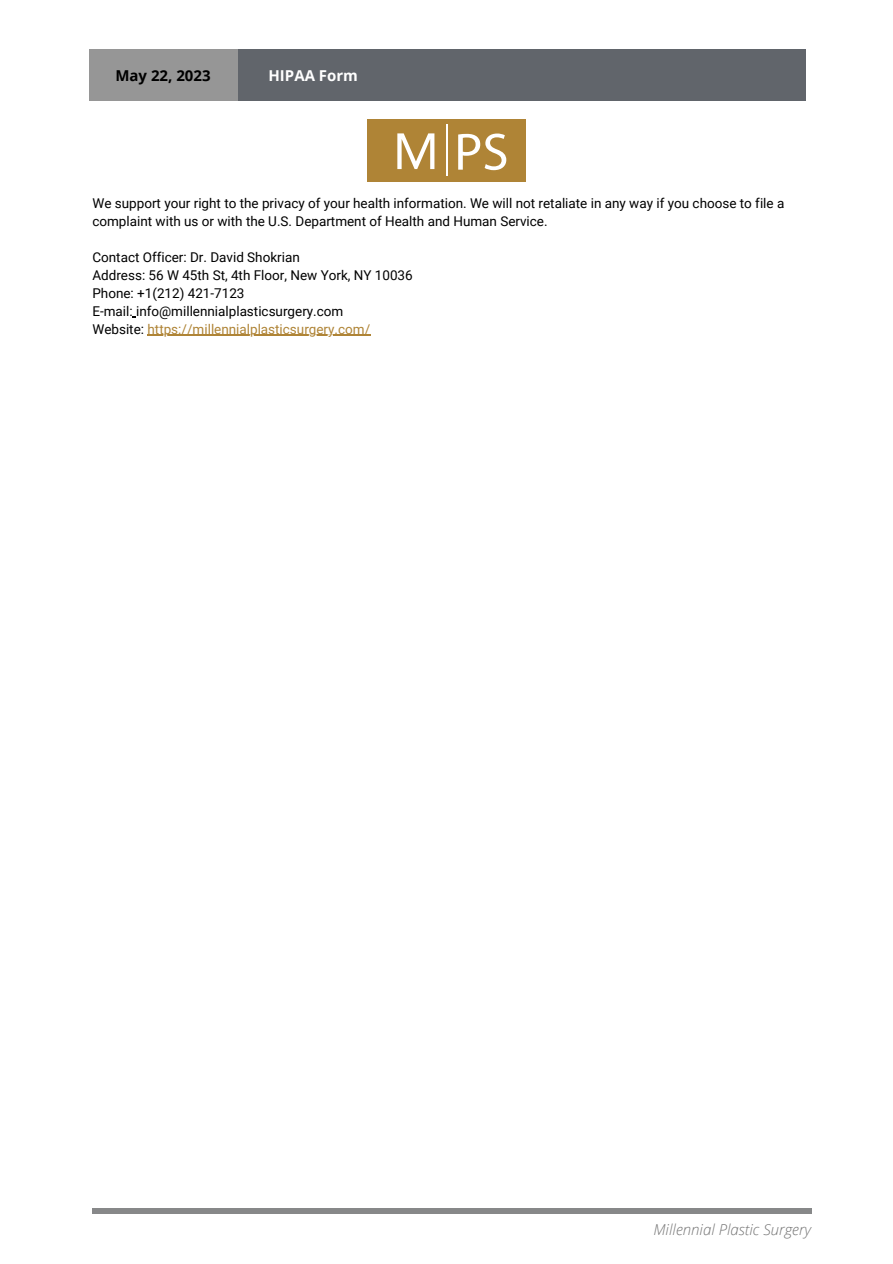
<style>
.page{position:relative;width:893px;height:1264px;background:#fff}
.page>*{position:absolute;margin:0;border:0;box-sizing:border-box;transform-origin:0 0}
.t1{font:italic 300 15px "Open Sans";color:#737373}
.t2{font:700 15px "Open Sans";color:#000}
.t3{font:700 15px "Open Sans";color:#fff}
.t4{font:13.5px/18px "Roboto";color:#000}
.t5{font:13.5px "Roboto";color:#af8436}
.s1{color:#000}
</style>
<div class="page">
<hr style="left:147px;top:335px;width:223px;height:1px;background:#af8436">
<div style="left:367px;top:119px;width:158px;height:62px;background:#af8436"></div>
<svg style="left:458px;top:133px;width:48px;height:37px"></svg>
<svg style="left:397px;top:133px;width:37px;height:36px"></svg>
<hr style="left:446px;top:124px;width:2px;height:52px;background:#fff">
<img style="left:89px;top:49px;width:716px;height:52px">
<p class="t2" style="left:115px;top:65px;width:97px">May 22, 2023</p>
<p class="t3" style="left:268px;top:65px;width:91px">HIPAA Form</p>
<p class="t4" style="left:92px;top:194px;width:693px">We support your right to the privacy of your health information. We will not retaliate in any way if you choose to file a complaint with us or with the U.S. Department of Health and Human Service.</p>
<p class="t4" style="left:92px;top:248px;width:209px">Contact Officer: Dr. David Shokrian</p>
<p class="t4" style="left:92px;top:266px;width:322px">Address: 56 W 45th St, 4th Floor, New York, NY 10036</p>
<p class="t4" style="left:92px;top:284px;width:153px">Phone: +1(212) 421-7123</p>
<p class="t4" style="left:92px;top:302px;width:252px">E-mail: info@millennialplasticsurgery.com</p>
<p class="t5" style="left:92px;top:321px;width:279px"><span class="s1">Website:</span> https://millennialplasticsurgery.com/</p>
<p class="t1" style="left:653px;top:1219px;width:159px">Millennial Plastic Surgery</p>
</div>
